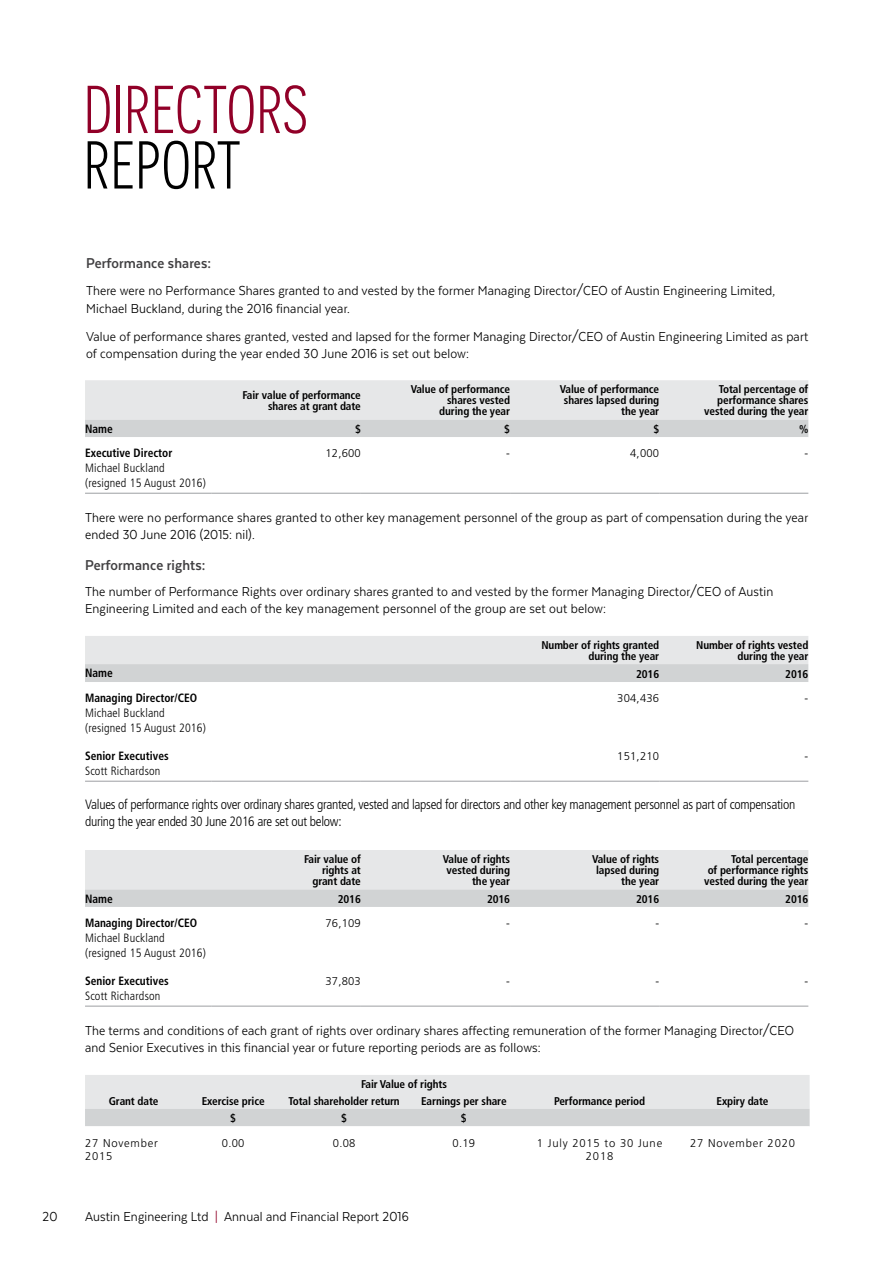
<style>
.page{position:relative;width:893px;height:1263px;background:#fff}
.page>*{position:absolute;margin:0;border:0;box-sizing:border-box;transform-origin:0 0}
.t1{font:67.5px "Novecentosanscondensed";letter-spacing:.01em;color:#910028}
.t2{font:67.5px "Novecentosanscondensed";letter-spacing:.015em;color:#000}
.t3{font:700 16.5px "Texta Narrow";letter-spacing:.01em;color:#414042}
.t4{font:15px/17.2px "Texta Narrow";letter-spacing:.01em;color:#000}
.t5{font:300 condensed 13.5px/17.2px "Frutiger";letter-spacing:-.02em;color:#000}
.t6{font:300 condensed 12px/15px "Frutiger";letter-spacing:.015em;color:#000}
.t7{font:700 condensed 12px "Frutiger";color:#000;scale:.95 1}
.t8{font:700 condensed 11.25px/11.2px "Frutiger";letter-spacing:-.01em;color:#000;text-align:right}
.t9{font:300 11.25px/13.5px "Frutiger";letter-spacing:.07em;color:#000}
.s1{color:#910028}
</style>
<div class="page">
<svg style="left:85px;top:380px;width:723px;height:57px;background:#dfe1e2"></svg>
<hr style="left:85px;top:493px;width:127px;height:1px;background:#9d9fa2">
<hr style="left:212px;top:493px;width:149px;height:1px;background:#9d9fa2">
<hr style="left:361px;top:493px;width:149px;height:1px;background:#9d9fa2">
<hr style="left:510px;top:493px;width:149px;height:1px;background:#9d9fa2">
<hr style="left:659px;top:493px;width:149px;height:1px;background:#9d9fa2">
<svg style="left:85px;top:636px;width:723px;height:46px;background:#dddfe0"></svg>
<hr style="left:85px;top:781px;width:127px;height:1px;background:#9d9fa2">
<hr style="left:212px;top:781px;width:149px;height:1px;background:#9d9fa2">
<hr style="left:361px;top:781px;width:149px;height:1px;background:#9d9fa2">
<hr style="left:510px;top:781px;width:149px;height:1px;background:#9d9fa2">
<hr style="left:659px;top:781px;width:149px;height:1px;background:#9d9fa2">
<svg style="left:85px;top:850px;width:723px;height:57px;background:#dfe0e1"></svg>
<hr style="left:85px;top:1006px;width:127px;height:1px;background:#9d9fa2">
<hr style="left:212px;top:1006px;width:149px;height:1px;background:#9d9fa2">
<hr style="left:361px;top:1006px;width:149px;height:1px;background:#9d9fa2">
<hr style="left:510px;top:1006px;width:149px;height:1px;background:#9d9fa2">
<hr style="left:659px;top:1006px;width:149px;height:1px;background:#9d9fa2">
<svg style="left:85px;top:1075px;width:725px;height:51px;background:#dee0e1"></svg>
<h1 class="t1" style="left:84px;top:72px;width:225px">DIRECTORS</h1>
<h1 class="t2" style="left:84px;top:127px;width:158px">REPORT</h1>
<p class="t3" style="left:86px;top:254px;width:126px">Performance shares:</p>
<p class="t4" style="left:86px;top:282px;width:690px">There were no Performance Shares granted to and vested by the former Managing Director/CEO of Austin Engineering Limited,<br>Michael Buckland, during the 2016 financial year.</p>
<p class="t4" style="left:86px;top:327px;width:724px">Value of performance shares granted, vested and lapsed for the former Managing Director/CEO of Austin Engineering Limited as part of compensation during the year ended 30 June 2016 is set out below:</p>
<p class="t8" style="left:242px;top:389px;width:120px">Fair value of performance shares at grant date</p>
<p class="t8" style="left:411px;top:383px;width:101px">Value of performance shares vested<br>during the year</p>
<p class="t8" style="left:560px;top:383px;width:101px">Value of performance shares lapsed during the year</p>
<p class="t8" style="left:704px;top:383px;width:106px">Total percentage of performance shares vested during the year</p>
<p class="t7" style="left:85px;top:422px;width:31px">Name</p>
<p class="t8" style="left:355px;top:423px;width:7px">$</p>
<p class="t8" style="left:504px;top:423px;width:7px">$</p>
<p class="t8" style="left:653px;top:423px;width:7px">$</p>
<p class="t8" style="left:799px;top:423px;width:11px">%</p>
<p class="t7" style="left:85px;top:445px;width:93px">Executive Director</p>
<p class="t6" style="left:85px;top:460px;width:122px">Michael Buckland (resigned 15 August 2016)</p>
<p class="t9" style="left:325px;top:447px;width:37px">12,600</p>
<p class="t9" style="left:506px;top:447px;width:5px">-</p>
<p class="t9" style="left:630px;top:447px;width:31px">4,000</p>
<p class="t9" style="left:805px;top:447px;width:5px">-</p>
<p class="t4" style="left:85px;top:508px;width:725px">There were no performance shares granted to other key management personnel of the group as part of compensation during the year ended 30 June 2016 (2015: nil).</p>
<p class="t3" style="left:85px;top:556px;width:122px">Performance rights:</p>
<p class="t4" style="left:85px;top:582px;width:690px">The number of Performance Rights over ordinary shares granted to and vested by the former Managing Director/CEO of Austin<br>Engineering Limited and each of the key management personnel of the group are set out below:</p>
<p class="t8" style="left:541px;top:639px;width:119px">Number of rights granted during the year</p>
<p class="t8" style="left:696px;top:639px;width:114px">Number of rights vested during the year</p>
<p class="t7" style="left:85px;top:666px;width:31px">Name</p>
<p class="t8" style="left:636px;top:668px;width:25px">2016</p>
<p class="t8" style="left:785px;top:668px;width:25px">2016</p>
<p class="t7" style="left:85px;top:690px;width:119px">Managing Director/CEO</p>
<p class="t6" style="left:85px;top:705px;width:122px">Michael Buckland (resigned 15 August 2016)</p>
<p class="t9" style="left:617px;top:691px;width:44px">304,436</p>
<p class="t9" style="left:805px;top:691px;width:5px">-</p>
<p class="t7" style="left:85px;top:748px;width:90px">Senior Executives</p>
<p class="t6" style="left:85px;top:763px;width:77px">Scott Richardson</p>
<p class="t9" style="left:617px;top:750px;width:44px">151,210</p>
<p class="t9" style="left:805px;top:750px;width:5px">-</p>
<p class="t5" style="left:85px;top:796px;width:712px">Values of performance rights over ordinary shares granted, vested and lapsed for directors and other key management personnel as part of compensation during the year ended 30 June 2016 are set out below:</p>
<p class="t8" style="left:304px;top:853px;width:58px">Fair value of rights at grant date</p>
<p class="t8" style="left:443px;top:853px;width:69px">Value of rights vested during the year</p>
<p class="t8" style="left:592px;top:853px;width:69px">Value of rights lapsed during the year</p>
<p class="t8" style="left:704px;top:853px;width:106px">Total percentage<br>of performance rights vested during the year</p>
<p class="t7" style="left:85px;top:891px;width:31px">Name</p>
<p class="t8" style="left:338px;top:893px;width:25px">2016</p>
<p class="t8" style="left:487px;top:893px;width:25px">2016</p>
<p class="t8" style="left:636px;top:893px;width:25px">2016</p>
<p class="t8" style="left:785px;top:893px;width:25px">2016</p>
<p class="t7" style="left:85px;top:915px;width:119px">Managing Director/CEO</p>
<p class="t6" style="left:85px;top:930px;width:122px">Michael Buckland (resigned 15 August 2016)</p>
<p class="t9" style="left:325px;top:916px;width:37px">76,109</p>
<p class="t9" style="left:506px;top:916px;width:5px">-</p>
<p class="t9" style="left:655px;top:916px;width:5px">-</p>
<p class="t9" style="left:805px;top:916px;width:5px">-</p>
<p class="t7" style="left:85px;top:973px;width:90px">Senior Executives</p>
<p class="t6" style="left:85px;top:988px;width:77px">Scott Richardson</p>
<p class="t9" style="left:325px;top:975px;width:37px">37,803</p>
<p class="t9" style="left:506px;top:975px;width:5px">-</p>
<p class="t9" style="left:655px;top:975px;width:5px">-</p>
<p class="t9" style="left:805px;top:975px;width:5px">-</p>
<p class="t4" style="left:85px;top:1021px;width:710px">The terms and conditions of each grant of rights over ordinary shares affecting remuneration of the former Managing Director/CEO and Senior Executives in this financial year or future reporting periods are as follows:</p>
<p class="t8" style="left:361px;top:1078px;width:87px">Fair Value of rights</p>
<p class="t8" style="left:109px;top:1095px;width:51px">Grant date</p>
<p class="t8" style="left:202px;top:1095px;width:65px">Exercise price</p>
<p class="t8" style="left:288px;top:1095px;width:113px">Total shareholder return</p>
<p class="t8" style="left:421px;top:1095px;width:87px">Earnings per share</p>
<p class="t8" style="left:554px;top:1095px;width:93px">Performance period</p>
<p class="t8" style="left:716px;top:1095px;width:54px">Expiry date</p>
<p class="t8" style="left:230px;top:1112px;width:7px">$</p>
<p class="t8" style="left:341px;top:1112px;width:7px">$</p>
<p class="t8" style="left:461px;top:1112px;width:7px">$</p>
<p class="t9" style="left:85px;top:1136px;width:74px">27 November<br>2015</p>
<p class="t9" style="left:222px;top:1136px;width:24px">0.00</p>
<p class="t9" style="left:333px;top:1136px;width:24px">0.08</p>
<p class="t9" style="left:453px;top:1136px;width:24px">0.19</p>
<p class="t9" style="left:537px;top:1136px;width:127px;text-align:center">1 July 2015 to 30 June<br>2018</p>
<p class="t9" style="left:690px;top:1136px;width:106px">27 November 2020</p>
<p class="t4" style="left:43px;top:1207px;width:17px">20</p>
<p class="t4" style="left:85px;top:1207px;width:325px">Austin Engineering Ltd <span class="s1">|</span> Annual and Financial Report 2016</p>
</div>
